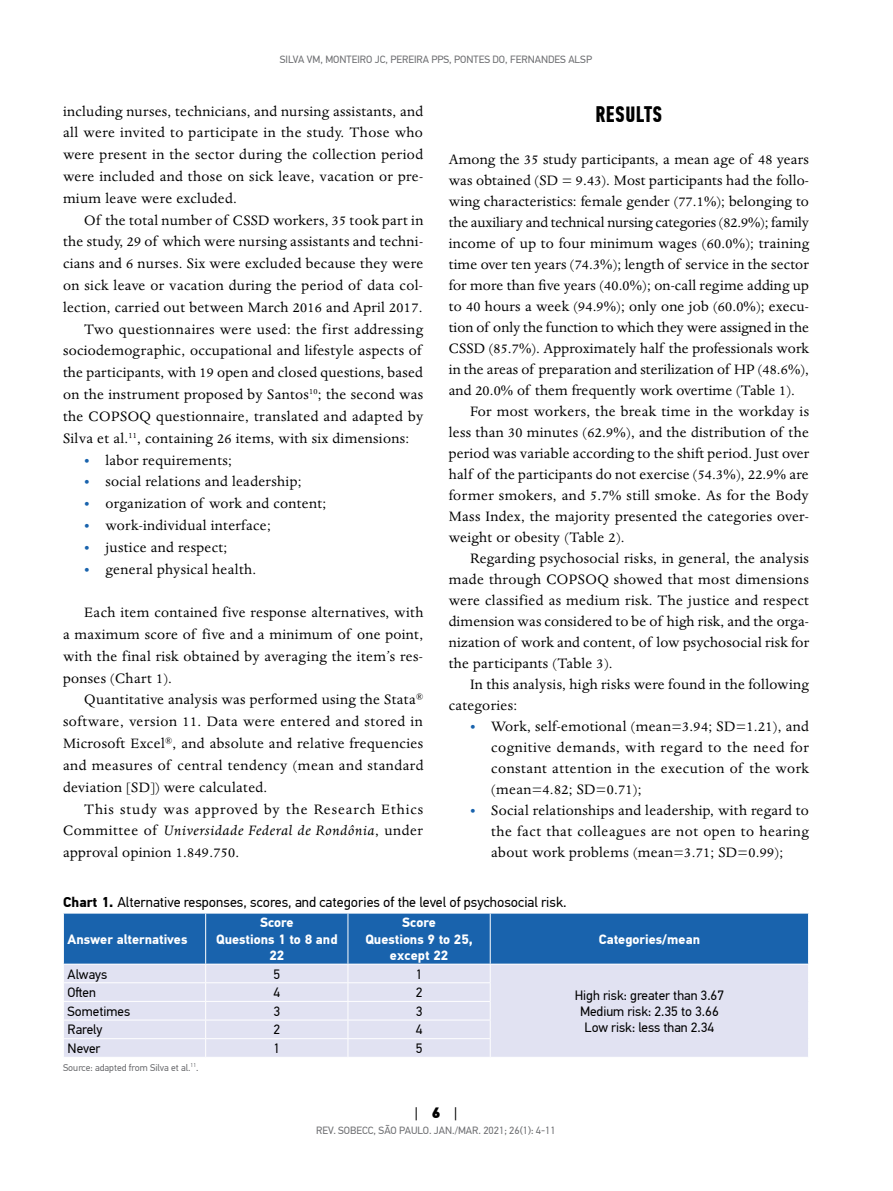
<style>
.page{position:relative;width:893px;height:1191px;background:#fff}
.page>*{position:absolute;margin:0;border:0;box-sizing:border-box;transform-origin:0 0}
.t1{font:700 22.5px "PF Din Text Comp Pro";letter-spacing:.02em;color:#000}
.t2{font:15.75px/21.8px "Dante MT Std";letter-spacing:.02em;color:#000;text-align:justify}
.t3{font:15.75px "Dante MT Std";letter-spacing:-.005em;color:#000}
.t4{font:15.75px "Dante MT Std";color:#000}
.t5{font:15px "PF Din Text Pro";color:#000}
.t6{font:14.25px "PF Din Text Pro";color:#000}
.t7{font:13.5px/16.2px "PF Din Text Pro";color:#000;text-align:center}
.t8{font:700 13.5px/16.2px "PF Din Text Pro";color:#fff;text-align:center}
.t9{font:10.5px "PF Din Text Pro";color:#6d6e71}
.t10{font:9.75px "PF Din Text Pro";color:#6d6e71}
.s1{color:#1963ad}
.s2{font-style:italic}
.s3{font-weight:700}
.s4{font-weight:900}
</style>
<div class="page">
<svg style="left:63px;top:913px;width:746px;height:144px;background:#9db7da"></svg>
<p class="t9" style="left:280px;top:53px;width:314px">SILVA VM, MONTEIRO JC, PEREIRA PPS, PONTES DO, FERNANDES ALSP</p>
<p class="t2" style="left:63px;top:100px;width:362px">including nurses, technicians, and nursing assistants, and all were invited to participate in the study. Those who were present in the sector during the collection period were included and those on sick leave, vacation or pre&shy;mium leave were excluded.</p>
<p class="t2" style="left:84px;top:209px;width:341px">Of the total number of CSSD workers, 35 took part in</p>
<p class="t2" style="left:63px;top:231px;width:362px">the study, 29 of which were nursing assistants and techni-</p>
<p class="t2" style="left:63px;top:253px;width:362px">cians and 6 nurses. Six were excluded because they were</p>
<p class="t2" style="left:63px;top:274px;width:361px">on sick leave or vacation during the period of data col-</p>
<p class="t2" style="left:63px;top:296px;width:361px">lection, carried out between March 2016 and April 2017.</p>
<p class="t2" style="left:84px;top:318px;width:340px">Two questionnaires were used: the first addressing</p>
<p class="t2" style="left:63px;top:340px;width:360px">sociodemographic, occupational and lifestyle aspects of</p>
<p class="t2" style="left:63px;top:362px;width:361px">the participants, with 19 open and closed questions, based</p>
<p class="t2" style="left:63px;top:383px;width:362px">on the instrument proposed by Santos<sup>10</sup>; the second was</p>
<p class="t2" style="left:63px;top:405px;width:362px">the COPSOQ questionnaire, translated and adapted by</p>
<p class="t2" style="left:63px;top:427px;width:348px">Silva et al.<sup>11</sup>, containing 26 items, with six dimensions:</p>
<p class="t2" style="left:84px;top:449px;width:149px"><span class="s1">•</span> labor requirements;</p>
<p class="t2" style="left:84px;top:471px;width:219px"><span class="s1">•</span> social relations and leadership;</p>
<p class="t2" style="left:84px;top:492px;width:244px"><span class="s1">•</span> organization of work and content;</p>
<p class="t2" style="left:84px;top:514px;width:188px"><span class="s1">•</span> work-individual interface;</p>
<p class="t2" style="left:84px;top:536px;width:145px"><span class="s1">•</span> justice and respect;</p>
<p class="t2" style="left:84px;top:558px;width:173px"><span class="s1">•</span> general physical health.</p>
<p class="t2" style="left:63px;top:601px;width:362px;text-indent:21px">Each item contained five response alternatives, with a maximum score of five and a minimum of one point, with the final risk obtained by averaging the item’s res&shy;ponses (Chart 1).</p>
<p class="t2" style="left:63px;top:689px;width:362px;text-indent:21px">Quantitative analysis was performed using the Stata<sup>® </sup>software, version 11. Data were entered and stored in Microsoft Excel<sup>®</sup>, and absolute and relative frequencies and measures of central tendency (mean and standard deviation [SD]) were calculated.</p>
<p class="t2" style="left:63px;top:798px;width:362px;text-indent:21px">This study was approved by the Research Ethics Committee of <span class="s2">Universidade Federal de Rondônia</span>, under approval opinion 1.849.750.</p>
<h1 class="t1" style="left:595px;top:101px;width:68px">RESULTS</h1>
<p class="t2" style="left:449px;top:148px;width:362px">Among the 35 study participants, a mean age of 48 years</p>
<p class="t2" style="left:449px;top:169px;width:362px">was obtained (SD = 9.43). Most participants had the follo-</p>
<p class="t2" style="left:449px;top:190px;width:362px">wing characteristics: female gender (77.1%); belonging to</p>
<p class="t3" style="left:449px;top:213px;width:362px">the auxiliary and technical nursing categories (82.9%); family</p>
<p class="t2" style="left:449px;top:232px;width:362px">income of up to four minimum wages (60.0%); training</p>
<p class="t2" style="left:449px;top:253px;width:362px">time over ten years (74.3%); length of service in the sector</p>
<p class="t2" style="left:449px;top:274px;width:362px">for more than five years (40.0%); on-call regime adding up</p>
<p class="t2" style="left:449px;top:295px;width:362px">to 40 hours a week (94.9%); only one job (60.0%); execu-</p>
<p class="t4" style="left:449px;top:318px;width:362px">tion of only the function to which they were assigned in the</p>
<p class="t2" style="left:449px;top:337px;width:362px">CSSD (85.7%). Approximately half the professionals work</p>
<p class="t2" style="left:449px;top:358px;width:362px">in the areas of preparation and sterilization of HP (48.6%),</p>
<p class="t2" style="left:449px;top:379px;width:348px">and 20.0% of them frequently work overtime (Table 1).</p>
<p class="t2" style="left:470px;top:400px;width:341px">For most workers, the break time in the workday is</p>
<p class="t2" style="left:449px;top:421px;width:362px">less than 30 minutes (62.9%), and the distribution of the</p>
<p class="t2" style="left:449px;top:442px;width:362px">period was variable according to the shift period. Just over</p>
<p class="t2" style="left:449px;top:463px;width:362px">half of the participants do not exercise (54.3%), 22.9% are</p>
<p class="t2" style="left:449px;top:484px;width:362px">former smokers, and 5.7% still smoke. As for the Body</p>
<p class="t2" style="left:449px;top:505px;width:362px">Mass Index, the majority presented the categories over-</p>
<p class="t2" style="left:449px;top:526px;width:177px">weight or obesity (Table 2).</p>
<p class="t2" style="left:470px;top:547px;width:340px">Regarding psychosocial risks, in general, the analysis</p>
<p class="t2" style="left:449px;top:568px;width:362px">made through COPSOQ showed that most dimensions</p>
<p class="t2" style="left:449px;top:589px;width:362px">were classified as medium risk. The justice and respect</p>
<p class="t2" style="left:449px;top:610px;width:362px">dimension was considered to be of high risk, and the orga-</p>
<p class="t2" style="left:449px;top:631px;width:362px">nization of work and content, of low psychosocial risk for</p>
<p class="t2" style="left:449px;top:652px;width:165px">the participants (Table 3).</p>
<p class="t2" style="left:470px;top:673px;width:340px">In this analysis, high risks were found in the following</p>
<p class="t2" style="left:449px;top:694px;width:70px">categories:</p>
<p class="t2" style="left:491px;top:716px;width:319px;line-height:21px;text-indent:-21px"><span class="s1">•</span> Work, self-emotional (mean=3.94; SD=1.21), and cognitive demands, with regard to the need for constant attention in the execution of the work (mean=4.82; SD=0.71);</p>
<p class="t2" style="left:491px;top:800px;width:319px;line-height:21px;text-indent:-21px"><span class="s1">•</span> Social relationships and leadership, with regard to the fact that colleagues are not open to hearing about work problems (mean=3.71; SD=0.99);</p>
<p class="t6" style="left:63px;top:893px;width:505px"><span class="s3">Chart 1.</span> Alternative responses, scores, and categories of the level of psychosocial risk.</p>
<p class="t8" style="left:68px;top:931px;width:121px">Answer alternatives</p>
<p class="t8" style="left:216px;top:915px;width:123px">Score<br>Questions 1 to 8 and<br>22</p>
<p class="t8" style="left:365px;top:915px;width:109px">Score<br>Questions 9 to 25, except 22</p>
<p class="t8" style="left:599px;top:931px;width:103px">Categories/mean</p>
<p class="t7" style="left:68px;top:966px;width:41px">Always</p>
<p class="t7" style="left:273px;top:966px;width:8px">5</p>
<p class="t7" style="left:416px;top:966px;width:8px">1</p>
<p class="t7" style="left:68px;top:984px;width:30px">Often</p>
<p class="t7" style="left:273px;top:984px;width:8px">4</p>
<p class="t7" style="left:416px;top:984px;width:8px">2</p>
<p class="t7" style="left:68px;top:1003px;width:64px">Sometimes</p>
<p class="t7" style="left:273px;top:1003px;width:8px">3</p>
<p class="t7" style="left:416px;top:1003px;width:8px">3</p>
<p class="t7" style="left:68px;top:1021px;width:36px">Rarely</p>
<p class="t7" style="left:273px;top:1021px;width:8px">2</p>
<p class="t7" style="left:416px;top:1021px;width:8px">4</p>
<p class="t7" style="left:68px;top:1040px;width:34px">Never</p>
<p class="t7" style="left:273px;top:1040px;width:8px">1</p>
<p class="t7" style="left:416px;top:1040px;width:8px">5</p>
<p class="t10" style="left:63px;top:1061px;width:137px">Source: adapted from Silva et al.<sup>11</sup>.</p>
<p class="t5" style="left:415px;top:1103px;width:44px">| <span class="s4">6</span> |</p>
<p class="t9" style="left:316px;top:1124px;width:241px">REV. SOBECC, SÃO PAULO. JAN./MAR. 2021; 26(1): 4-11</p>
<p class="t7" style="left:575px;top:987px;width:151px">High risk: greater than 3.67<br>Medium risk: 2.35 to 3.66<br>Low risk: less than 2.34</p>
</div>
